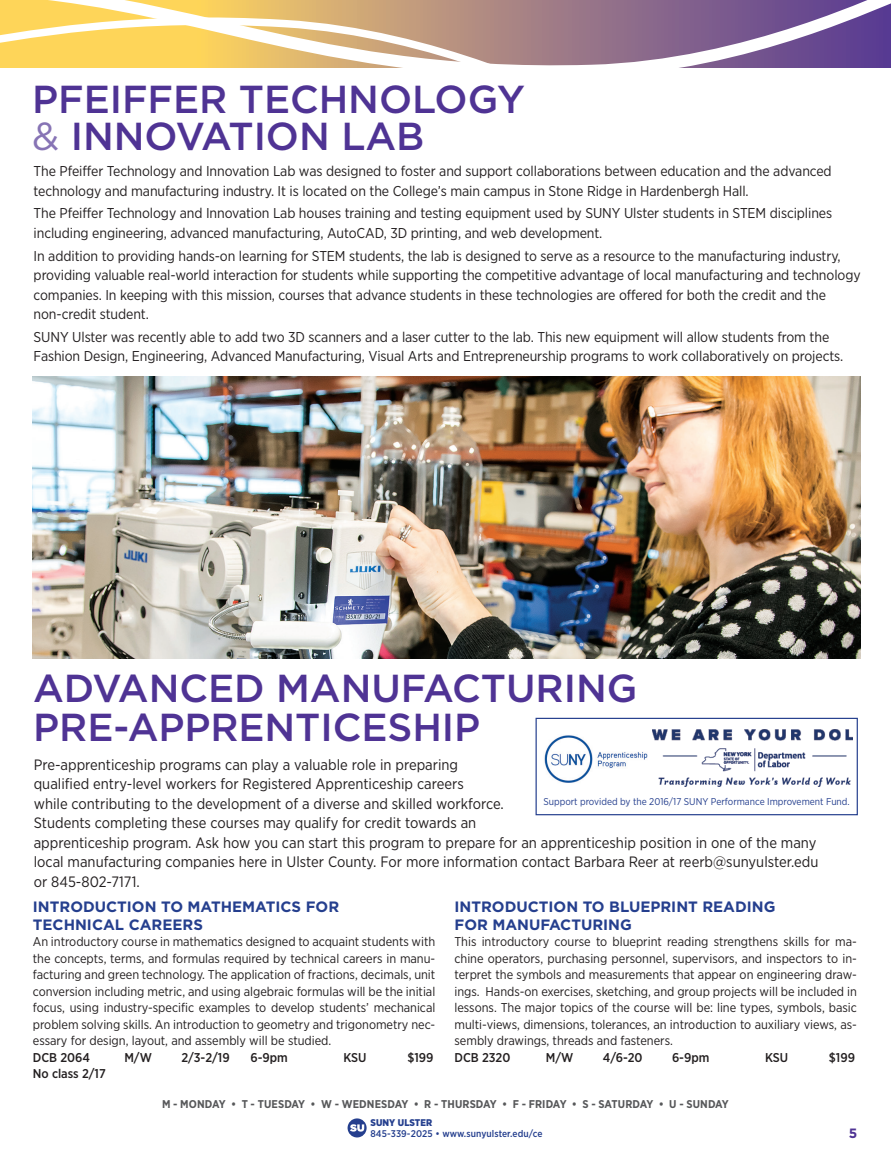
<style>
.page{position:relative;width:891px;height:1161px;background:#fff}
.page>*{position:absolute;margin:0;border:0;box-sizing:border-box;transform-origin:0 0}
.t1{font:500 39px "Gotham";color:#4f3394}
.t2{font:15px "Gotham Narrow";color:#231f20}
.t3{font:700 15px "Gotham";color:#253f8e}
.t4{font:14.25px "Gotham Narrow";letter-spacing:-.005em;color:#231f20}
.t5{font:700 13.5px "Gotham";color:#4f3394}
.t6{font:12.75px/16.5px "Gotham Narrow";color:#231f20;text-align:justify}
.t7{font:500 12.75px "Gotham Narrow";color:#231f20}
.t8{font:700 11.25px "Gotham Narrow";letter-spacing:.01em;color:#57585a}
.t9{font:9.9px "Gotham Narrow";color:#253f8e}
.t10{font:500 9.75px "Gotham Narrow";letter-spacing:.01em;color:#253f8e}
.t11{font:900 9.75px "Gotham Narrow";letter-spacing:.01em;color:#253f8e}
.s1{font-weight:400;color:#8774b5}
</style>
<div class="page">
<svg style="left:348px;top:1118px;width:19px;height:19px"></svg>
<svg style="left:350px;top:1124px;width:14px;height:8px"></svg>
<svg style="left:0;top:0;width:891px;height:68px"></svg>
<div style="left:536px;top:718px;width:322px;height:97px;border:1px solid #253f8e"></div>
<img style="left:653px;top:730px;width:200px;height:57px">
<img style="left:544px;top:735px;width:104px;height:48px">
<img style="left:33px;top:376px;width:828px;height:282px">
<p class="t1" style="left:32px;top:73px;width:494px">PFEIFFER TECHNOLOGY</p>
<p class="t1" style="left:32px;top:111px;width:394px"><span class="s1">&amp;</span> INNOVATION LAB</p>
<p class="t4" style="left:34px;top:162px;width:800px">The Pfeiffer Technology and Innovation Lab was designed to foster and support collaborations between education and the advanced</p>
<p class="t4" style="left:34px;top:182px;width:717px">technology and manufacturing industry. It is located on the College’s main campus in Stone Ridge in Hardenbergh Hall.</p>
<p class="t4" style="left:34px;top:204px;width:800px">The Pfeiffer Technology and Innovation Lab houses training and testing equipment used by SUNY Ulster students in STEM disciplines</p>
<p class="t4" style="left:34px;top:224px;width:570px">including engineering, advanced manufacturing, AutoCAD, 3D printing, and web development.</p>
<p class="t4" style="left:34px;top:247px;width:809px">In addition to providing hands-on learning for STEM students, the lab is designed to serve as a resource to the manufacturing industry,</p>
<p class="t4" style="left:34px;top:266px;width:829px">providing valuable real-world interaction for students while supporting the competitive advantage of local manufacturing and technology</p>
<p class="t4" style="left:34px;top:286px;width:794px">companies. In keeping with this mission, courses that advance students in these technologies are offered for both the credit and the</p>
<p class="t4" style="left:34px;top:305px;width:117px">non-credit student.</p>
<p class="t4" style="left:34px;top:328px;width:797px">SUNY Ulster was recently able to add two 3D scanners and a laser cutter to the lab. This new equipment will allow students from the</p>
<p class="t4" style="left:34px;top:347px;width:811px">Fashion Design, Engineering, Advanced Manufacturing, Visual Arts and Entrepreneurship programs to work collaboratively on projects.</p>
<p class="t1" style="left:33px;top:663px;width:606px">ADVANCED MANUFACTURING</p>
<p class="t1" style="left:33px;top:702px;width:449px">PRE-APPRENTICESHIP</p>
<p class="t2" style="left:34px;top:755px;width:426px">Pre-apprenticeship programs can play a valuable role in preparing</p>
<p class="t2" style="left:34px;top:775px;width:432px">qualified entry-level workers for Registered Apprenticeship careers</p>
<p class="t2" style="left:34px;top:794px;width:472px">while contributing to the development of a diverse and skilled workforce.</p>
<p class="t2" style="left:34px;top:814px;width:444px">Students completing these courses may qualify for credit towards an</p>
<p class="t2" style="left:34px;top:833px;width:784px">apprenticeship program. Ask how you can start this program to prepare for an apprenticeship position in one of the many</p>
<p class="t2" style="left:34px;top:853px;width:786px">local manufacturing companies here in Ulster County. For more information contact Barbara Reer at reerb@sunyulster.edu</p>
<p class="t2" style="left:34px;top:872px;width:108px">or 845-802-7171.</p>
<p class="t3" style="left:33px;top:896px;width:308px">INTRODUCTION TO MATHEMATICS FOR</p>
<p class="t3" style="left:33px;top:914px;width:172px">TECHNICAL CAREERS</p>
<p class="t6" style="left:33px;top:933px;width:404px">An introductory course in mathematics designed to acquaint students with the concepts, terms, and formulas required by technical careers in manu&shy;facturing and green technology. The application of fractions, decimals, unit conversion including metric, and using algebraic formulas will be the initial focus, using industry-specific examples to develop students’ mechanical problem solving skills. An introduction to geometry and trigonometry nec&shy;essary for design, layout, and assembly will be studied.</p>
<p class="t7" style="left:33px;top:1049px;width:59px">DCB 2064</p>
<p class="t7" style="left:124px;top:1049px;width:29px">M/W</p>
<p class="t7" style="left:181px;top:1049px;width:50px">2/3-2/19</p>
<p class="t7" style="left:250px;top:1049px;width:39px">6-9pm</p>
<p class="t7" style="left:343px;top:1049px;width:25px">KSU</p>
<p class="t7" style="left:407px;top:1049px;width:28px">$199</p>
<p class="t7" style="left:33px;top:1066px;width:74px">No class 2/17</p>
<p class="t9" style="left:544px;top:795px;width:308px">Support provided by the 2016/17 SUNY Performance Improvement Fund.</p>
<p class="t3" style="left:454px;top:896px;width:323px">INTRODUCTION TO BLUEPRINT READING</p>
<p class="t3" style="left:454px;top:914px;width:179px">FOR MANUFACTURING</p>
<p class="t6" style="left:454px;top:933px;width:404px">This introductory course to blueprint reading strengthens skills for ma&shy;chine operators, purchasing personnel, supervisors, and inspectors to in&shy;terpret the symbols and measurements that appear on engineering draw&shy;ings. Hands-on exercises, sketching, and group projects will be included in lessons. The major topics of the course will be: line types, symbols, basic multi-views, dimensions, tolerances, an introduction to auxiliary views, as&shy;sembly drawings, threads and fasteners.</p>
<p class="t7" style="left:454px;top:1049px;width:57px">DCB 2320</p>
<p class="t7" style="left:546px;top:1049px;width:29px">M/W</p>
<p class="t7" style="left:603px;top:1049px;width:41px">4/6-20</p>
<p class="t7" style="left:672px;top:1049px;width:39px">6-9pm</p>
<p class="t7" style="left:765px;top:1049px;width:25px">KSU</p>
<p class="t7" style="left:829px;top:1049px;width:28px">$199</p>
<p class="t8" style="left:162px;top:1097px;width:568px">M - MONDAY • T - TUESDAY • W - WEDNESDAY • R - THURSDAY • F - FRIDAY • S - SATURDAY • U - SUNDAY</p>
<p class="t11" style="left:370px;top:1116px;width:63px">SUNY ULSTER</p>
<p class="t10" style="left:370px;top:1128px;width:173px">845-339-2025 • www.sunyulster.edu/ce</p>
<p class="t5" style="left:849px;top:1124px;width:10px">5</p>
</div>
